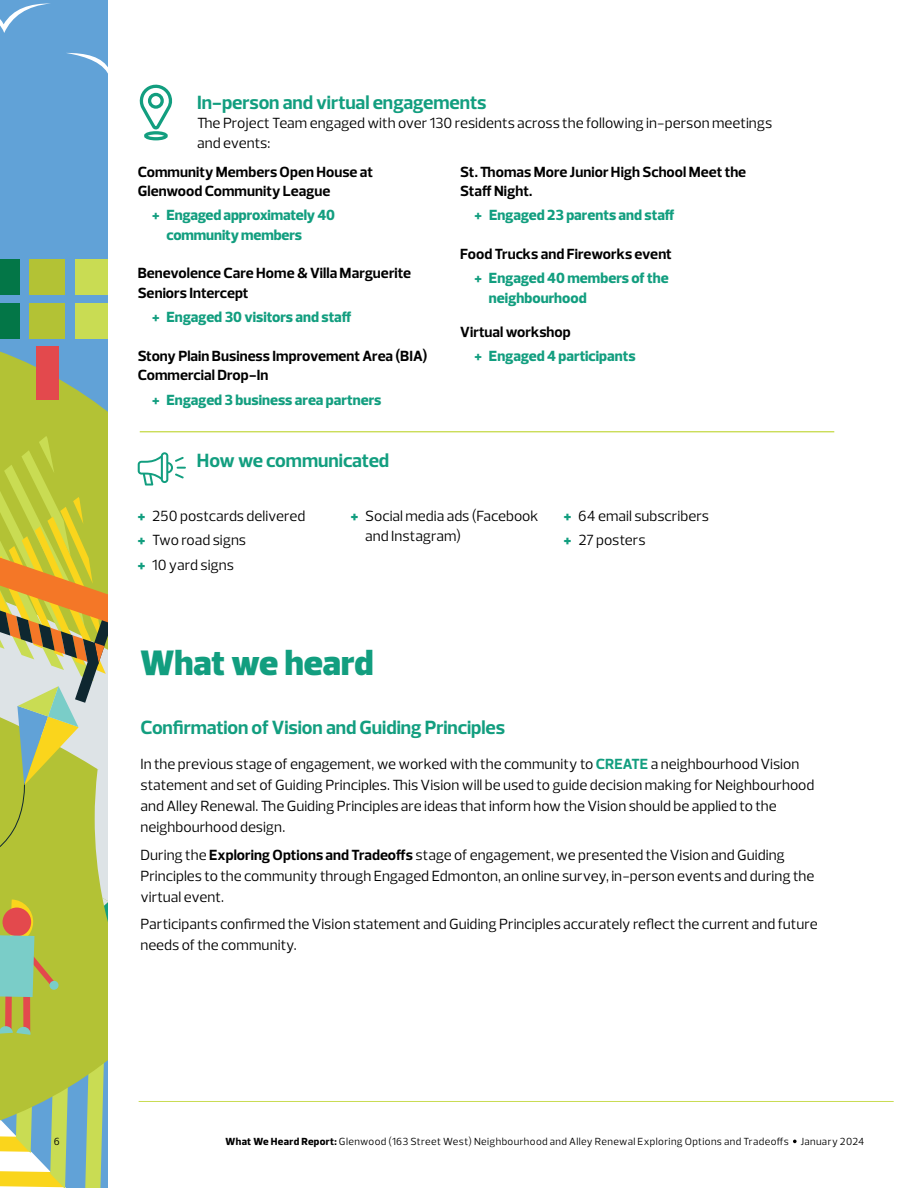
<style>
.page{position:relative;width:918px;height:1188px;background:#fff}
.page>*{position:absolute;margin:0;border:0;box-sizing:border-box;transform-origin:0 0}
.t1{font:900 36px "Prelo";color:#129e7f}
.t2{font:700 19.5px "Prelo";letter-spacing:-.005em;color:#129e7f}
.t3{font:15px/21px "Prelo";color:#000}
.t4{font:700 15px/19.5px "Prelo";color:#000}
.t5{font:800 15px/19.5px "Prelo";letter-spacing:-.005em;color:#129e7f}
.t6{font:10.5px "Prelo";letter-spacing:.035em;color:#000}
.s1{font-weight:900;color:#129e7f}
.s2{font-weight:700;color:#129e7f}
.s3{font-weight:700}
.s4{font-weight:800}
</style>
<div class="page">
<div style="left:0;top:0;width:108px;height:326px;background:#61a2d7"></div>
<svg style="left:0;top:326px;width:108px;height:110px;background:#91b476"></svg>
<svg style="left:0;top:3px;width:51px;height:30px;background:#75addc"></svg>
<div style="left:0;top:259px;width:20px;height:35px;background:#037647"></div>
<div style="left:30px;top:259px;width:35px;height:35px;background:#b3c235"></div>
<div style="left:75px;top:259px;width:36px;height:35px;background:#c9dc53"></div>
<div style="left:0;top:304px;width:20px;height:35px;background:#037647"></div>
<div style="left:30px;top:304px;width:35px;height:35px;background:#b3c235"></div>
<div style="left:75px;top:304px;width:36px;height:35px;background:#c9dc53"></div>
<div style="left:36px;top:346px;width:23px;height:54px;background:#e3494d"></div>
<svg style="left:0;top:436px;width:108px;height:752px;background:#b8bf5a"></svg>
<div style="left:108px;top:0;width:810px;height:1188px;background:#fff"></div>
<hr style="left:139px;top:1101px;width:755px;height:1px;background:#c9dc53">
<hr style="left:140px;top:431px;width:694px;height:1px;background:#c9dc53">
<svg style="left:66px;top:40px;width:107px;height:196px"></svg>
<div style="left:144px;top:131px;width:24px;height:9px;border:3px solid #129e7f;border-radius:50%"></div>
<svg style="left:138px;top:452px;width:48px;height:34px"></svg>
<h2 class="t2" style="left:197px;top:90px;width:291px">In-person and virtual engagements</h2>
<p class="t3" style="left:197px;top:114px;width:577px;line-height:19.5px">The Project Team engaged with over 130 residents across the following in-person meetings and events:</p>
<p class="t4" style="left:138px;top:162px;width:237px">Community Members Open House at<br>Glenwood Community League</p>
<p class="t5" style="left:166px;top:206px;width:170px;text-indent:-14px">+ Engaged approximately 40 community members</p>
<p class="t4" style="left:138px;top:264px;width:275px">Benevolence Care Home &amp; Villa Marguerite<br>Seniors Intercept</p>
<p class="t5" style="left:152px;top:308px;width:201px">+ Engaged 30 visitors and staff</p>
<p class="t4" style="left:138px;top:346px;width:291px">Stony Plain Business Improvement Area (BIA)<br>Commercial Drop-In</p>
<p class="t5" style="left:152px;top:390px;width:231px">+ Engaged 3 business area partners</p>
<h2 class="t2" style="left:197px;top:448px;width:194px">How we communicated</h2>
<p class="t4" style="left:460px;top:162px;width:288px">St. Thomas More Junior High School Meet the<br>Staff Night.</p>
<p class="t5" style="left:475px;top:206px;width:201px">+ Engaged 23 parents and staff</p>
<p class="t4" style="left:460px;top:244px;width:213px">Food Trucks and Fireworks event</p>
<p class="t5" style="left:489px;top:269px;width:181px;text-indent:-14px">+ Engaged 40 members of the neighbourhood</p>
<p class="t4" style="left:460px;top:322px;width:112px">Virtual workshop</p>
<p class="t5" style="left:475px;top:346px;width:163px">+ Engaged 4 participants</p>
<p class="t3" style="left:138px;top:504px;width:169px;line-height:24.3px"><span class="s1">+</span> 250 postcards delivered <span class="s1">+</span> Two road signs<br><span class="s1">+</span> 10 yard signs</p>
<p class="t3" style="left:365px;top:506px;width:175px;line-height:19.5px;text-indent:-14px"><span class="s1">+</span> Social media ads (Facebook and Instagram)</p>
<p class="t3" style="left:564px;top:504px;width:147px;line-height:24.3px"><span class="s1">+</span> 64 email subscribers <span class="s1">+</span> 27 posters</p>
<h1 class="t1" style="left:140px;top:641px;width:235px">What we heard</h1>
<h2 class="t2" style="left:140px;top:716px;width:366px">Confirmation of Vision and Guiding Principles</h2>
<p class="t3" style="left:140px;top:753px;width:676px">In the previous stage of engagement, we worked with the community to <span class="s2">CREATE</span> a neighbourhood Vision statement and set of Guiding Principles. This Vision will be used to guide decision making for Neighbourhood and Alley Renewal. The Guiding Principles are ideas that inform how the Vision should be applied to the neighbourhood design.</p>
<p class="t3" style="left:140px;top:844px;width:676px">During the <span class="s3">Exploring Options and Tradeoffs</span> stage of engagement, we presented the Vision and Guiding<br>Principles to the community through Engaged Edmonton, an online survey, in-person events and during the virtual event.</p>
<p class="t3" style="left:140px;top:914px;width:679px">Participants confirmed the Vision statement and Guiding Principles accurately reflect the current and future needs of the community.</p>
<p class="t6" style="left:54px;top:1135px;width:7px">6</p>
<p class="t6" style="left:226px;top:1135px;width:640px"><span class="s4">What We Heard Report:</span> Glenwood (163 Street West) Neighbourhood and Alley Renewal Exploring Options and Tradeoffs January 2024</p>
<p class="t6" style="left:777px;top:1135px;width:8px">f</p>
</div>
